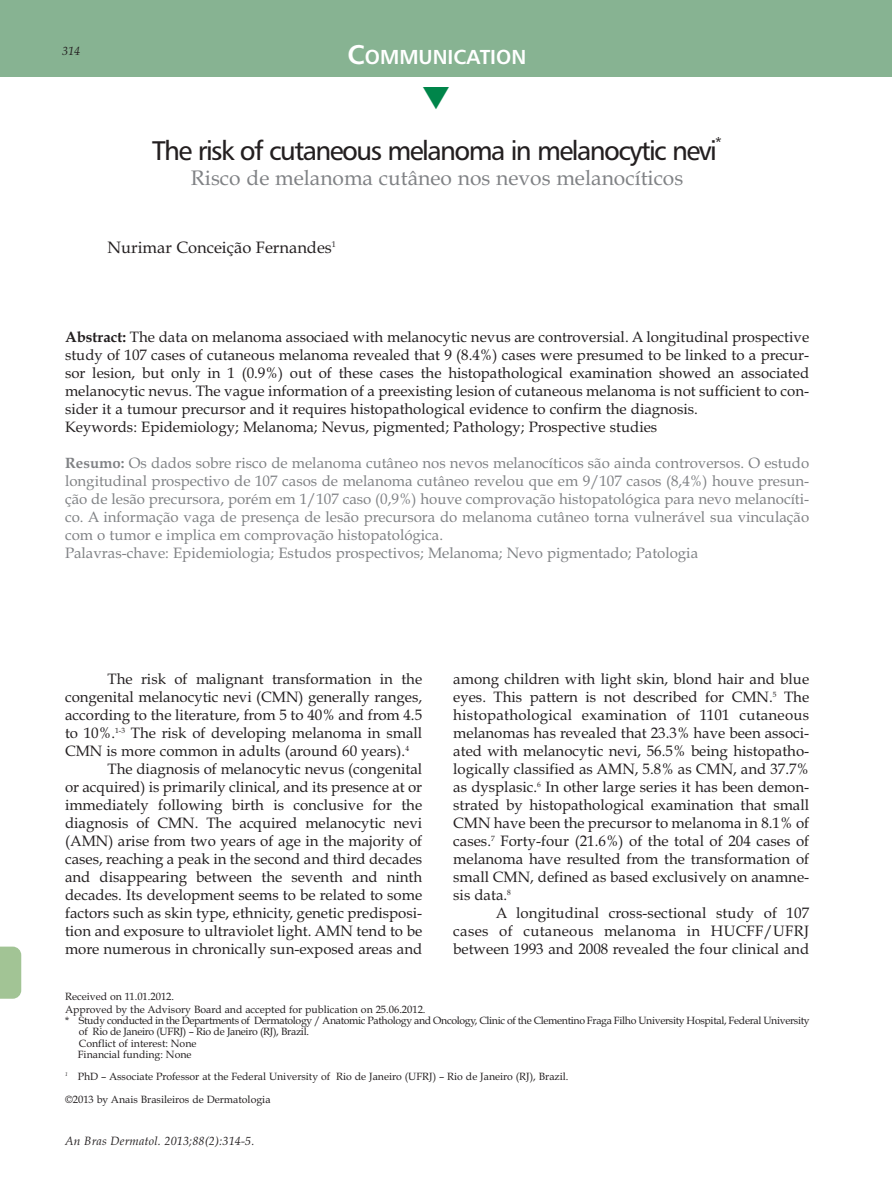
<style>
.page{position:relative;width:893px;height:1191px;background:#fff}
.page>*{position:absolute;margin:0;border:0;box-sizing:border-box;transform-origin:0 0}
.t1{font:27px "Humanist 777 BT Roman B";letter-spacing:-.055em;color:#231f20}
.t2{font:21px "Book Antiqua";color:#808285}
.t3{font:20.25px "Humanist 777 BT Bold B";color:#fff}
.t4{font:16.5px "Book Antiqua";color:#231f20}
.t5{font:15px/18px "Book Antiqua";color:#231f20;text-align:justify}
.t6{font:15px/18px "Book Antiqua";color:#808285}
.t7{font:13.5px "Humanist 777 BT Roman B";color:#231f20}
.t8{font:italic 12px "Book Antiqua";letter-spacing:.015em;color:#231f20}
.t9{font:10.5px/11.2px "Book Antiqua";letter-spacing:-.03em;color:#231f20}
.t10{font:10.5px/12.6px "Book Antiqua";color:#231f20}
.s1{font-size:27px}
.s2{font-weight:700}
</style>
<div class="page">
<svg style="left:0;top:946px;width:21px;height:52px"></svg>
<div style="left:0;top:0;width:891px;height:77px;background:#87b392"></div>
<p class="t8" style="left:62px;top:46px;width:19px">314</p>
<h3 class="t3" style="left:348px;top:49px;width:180px"><span class="s1">C</span>OMMUNICATION</h3>
<p class="t7" style="left:715px;top:137px;width:8px">*</p>
<h1 class="t1" style="left:152px;top:139px;width:566px">The risk of cutaneous melanoma in melanocytic nevi</h1>
<h2 class="t2" style="left:191px;top:170px;width:494px">Risco de melanoma cutâneo nos nevos melanocíticos</h2>
<p class="t4" style="left:108px;top:241px;width:230px">Nurimar Conceição Fernandes<sup>1</sup></p>
<p class="t5" style="left:65px;top:330px;width:746px;text-align:left"><span class="s2">Abstract:</span> The data on melanoma associaed with melanocytic nevus are controversial. A longitudinal prospective study of 107 cases of cutaneous melanoma revealed that 9 (8.4%) cases were presumed to be linked to a precur&shy;sor lesion, but only in 1 (0.9%) out of these cases the histopathological examination showed an associated melanocytic nevus. The vague information of a preexisting lesion of cutaneous melanoma is not sufficient to con&shy;sider it a tumour precursor and it requires histopathological evidence to confirm the diagnosis.<br>Keywords: Epidemiology; Melanoma; Nevus, pigmented; Pathology; Prospective studies</p>
<p class="t6" style="left:65px;top:456px;width:746px"><span class="s2">Resumo:</span> Os dados sobre risco de melanoma cutâneo nos nevos melanocíticos são ainda controversos. O estudo longitudinal prospectivo de 107 casos de melanoma cutâneo revelou que em 9/107 casos (8,4%) houve presun&shy;ção de lesão precursora, porém em 1/107 caso (0,9%) houve comprovação histopatológica para nevo melanocíti&shy;co. A informação vaga de presença de lesão precursora do melanoma cutâneo torna vulnerável sua vinculação com o tumor e implica em comprovação histopatológica.<br>Palavras-chave: Epidemiologia; Estudos prospectivos; Melanoma; Nevo pigmentado; Patologia</p>
<p class="t5" style="left:108px;top:672px;width:316px">The risk of malignant transformation in the</p>
<p class="t5" style="left:65px;top:690px;width:359px">congenital melanocytic nevi (CMN) generally ranges,</p>
<p class="t5" style="left:65px;top:708px;width:359px">according to the literature, from 5 to 40% and from 4.5</p>
<p class="t5" style="left:65px;top:726px;width:359px">to 10%.<sup>1-3</sup> The risk of developing melanoma in small</p>
<p class="t5" style="left:65px;top:744px;width:346px">CMN is more common in adults (around 60 years).<sup>4</sup></p>
<p class="t5" style="left:108px;top:762px;width:316px">The diagnosis of melanocytic nevus (congenital</p>
<p class="t5" style="left:65px;top:780px;width:359px">or acquired) is primarily clinical, and its presence at or</p>
<p class="t5" style="left:65px;top:798px;width:359px">immediately following birth is conclusive for the</p>
<p class="t5" style="left:65px;top:816px;width:359px">diagnosis of CMN. The acquired melanocytic nevi</p>
<p class="t5" style="left:65px;top:834px;width:359px">(AMN) arise from two years of age in the majority of</p>
<p class="t5" style="left:65px;top:852px;width:359px">cases, reaching a peak in the second and third decades</p>
<p class="t5" style="left:65px;top:870px;width:359px">and disappearing between the seventh and ninth</p>
<p class="t5" style="left:65px;top:888px;width:359px">decades. Its development seems to be related to some</p>
<p class="t5" style="left:65px;top:906px;width:359px">factors such as skin type, ethnicity, genetic predisposi-</p>
<p class="t5" style="left:65px;top:924px;width:359px">tion and exposure to ultraviolet light. AMN tend to be</p>
<p class="t5" style="left:65px;top:942px;width:359px">more numerous in chronically sun-exposed areas and</p>
<p class="t5" style="left:453px;top:672px;width:357px">among children with light skin, blond hair and blue eyes. This pattern is not described for CMN.<sup>5</sup> The histopathological examination of 1101 cutaneous melanomas has revealed that 23.3% have been associ&shy;ated with melanocytic nevi, 56.5% being histopatho&shy;logically classified as AMN, 5.8% as CMN, and 37.7% as dysplasic.<sup>6</sup> In other large series it has been demon&shy;strated by histopathological examination that small CMN have been the precursor to melanoma in 8.1% of cases.<sup>7</sup> Forty-four (21.6%) of the total of 204 cases of melanoma have resulted from the transformation of small CMN, defined as based exclusively on anamne&shy;sis data.<sup>8</sup></p>
<p class="t5" style="left:453px;top:906px;width:357px;text-indent:43px">A longitudinal cross-sectional study of 107 cases of cutaneous melanoma in HUCFF/UFRJ between 1993 and 2008 revealed the four clinical and</p>
<p class="t10" style="left:65px;top:991px;width:362px">Received on 11.01.2012.<br>Approved by the Advisory Board and accepted for publication on 25.06.2012.</p>
<p class="t9" style="left:78px;top:1016px;width:733px;text-indent:-13px">* Study conducted in the Departments of Dermatology / Anatomic Pathology and Oncology, Clinic of the Clementino Fraga Filho University Hospital, Federal University of Rio de Janeiro (UFRJ) – Rio de Janeiro (RJ), Brazil.<br>Conflict of interest: None<br>Financial funding: None</p>
<p class="t10" style="left:65px;top:1066px;width:505px;line-height:22.5px"><sup>1</sup> PhD – Associate Professor at the Federal University of Rio de Janeiro (UFRJ) – Rio de Janeiro (RJ), Brazil. ©2013 by Anais Brasileiros de Dermatologia</p>
<p class="t8" style="left:65px;top:1136px;width:191px">An Bras Dermatol. 2013;88(2):314-5.</p>
</div>
